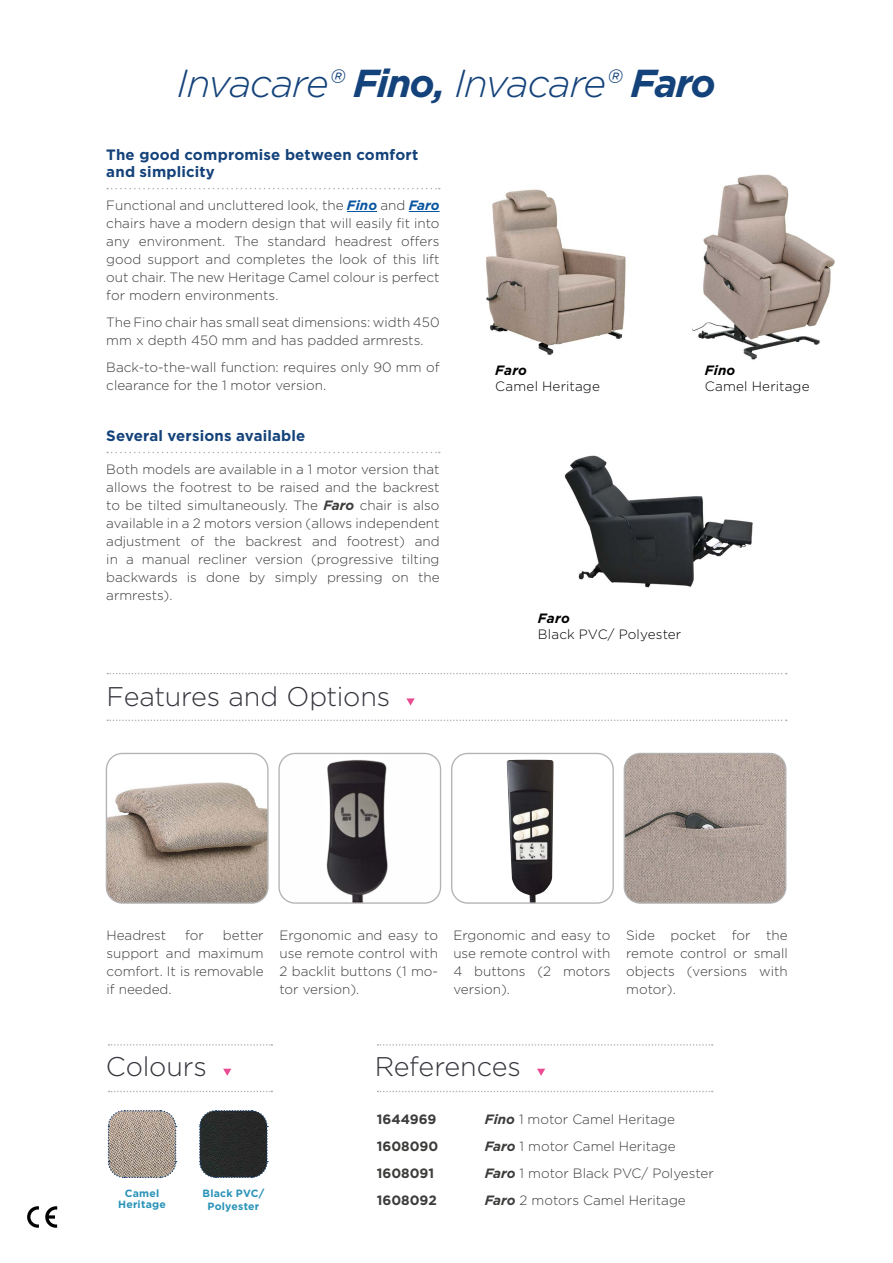
<style>
.page{position:relative;width:893px;height:1263px;background:#fff}
.page>*{position:absolute;margin:0;border:0;box-sizing:border-box;transform-origin:0 0}
.t1{font:italic 300 39px "Gotham";letter-spacing:-.03em;color:#14427a}
.t2{font:300 27px "Gotham";letter-spacing:-.005em;color:#35353d}
.t3{font:700 15px/17.2px "Gotham";letter-spacing:.01em;color:#14427a}
.t4{font:300 13.5px/18px "Gotham";color:#3c3c3b;text-align:justify}
.t5{font:300 13.5px "Gotham";letter-spacing:.01em;color:#000}
.t6{font:700 13.5px "Gotham";color:#3c3c3b}
.t7{font:italic 700 13.5px "Gotham";letter-spacing:.015em;color:#000}
.t8{font:700 10.5px/10.5px "Gotham";letter-spacing:.025em;color:#2993b7;text-align:center}
.s1{font-weight:700}
.s2{font-weight:700;font-style:italic;color:#0755a0}
.s3{font-weight:700;font-style:italic}
</style>
<div class="page">
<img style="left:692px;top:174px;width:143px;height:186px">
<svg style="left:45px;top:1206px;width:12px;height:22px"></svg>
<svg style="left:27px;top:1206px;width:12px;height:22px"></svg>
<img style="left:564px;top:455px;width:189px;height:133px">
<img style="left:486px;top:189px;width:140px;height:166px">
<svg style="left:107px;top:188px;width:333px;height:1px"></svg>
<hr style="left:347px;top:211px;width:30px;height:1px;background:#0755a0">
<hr style="left:409px;top:211px;width:31px;height:1px;background:#0755a0">
<svg style="left:107px;top:452px;width:333px;height:1px"></svg>
<img style="left:106px;top:753px;width:161px;height:149px">
<div style="left:106px;top:753px;width:163px;height:151px;border:1px solid #b3b2b2;border-radius:16px"></div>
<img style="left:280px;top:753px;width:161px;height:149px">
<div style="left:278px;top:753px;width:163px;height:151px;border:1px solid #b3b2b2;border-radius:16px"></div>
<img style="left:507px;top:760px;width:47px;height:142px">
<div style="left:451px;top:753px;width:163px;height:151px;border:1px solid #b3b2b2;border-radius:16px"></div>
<img style="left:624px;top:753px;width:162px;height:149px">
<div style="left:624px;top:753px;width:162px;height:151px;border:1px solid #b3b2b2;border-radius:16px"></div>
<svg style="left:107px;top:673px;width:680px;height:1px"></svg>
<svg style="left:107px;top:719px;width:680px;height:2px"></svg>
<svg style="left:406px;top:698px;width:9px;height:7px"></svg>
<svg style="left:109px;top:1044px;width:163px;height:2px"></svg>
<svg style="left:109px;top:1091px;width:163px;height:1px"></svg>
<svg style="left:223px;top:1069px;width:8px;height:7px"></svg>
<svg style="left:107px;top:1110px;width:70px;height:69px;background:#b0a59b"></svg>
<svg style="left:199px;top:1110px;width:69px;height:69px;background:#3a3d3e"></svg>
<svg style="left:377px;top:1044px;width:336px;height:2px"></svg>
<svg style="left:377px;top:1091px;width:336px;height:1px"></svg>
<svg style="left:537px;top:1069px;width:8px;height:7px"></svg>
<h1 class="t1" style="left:177px;top:59px;width:541px">Invacare® <span class="s1">Fino,</span> Invacare® <span class="s1">Faro</span></h1>
<p class="t3" style="left:106px;top:146px;width:313px">The good compromise between comfort and simplicity</p>
<p class="t4" style="left:106px;top:196px;width:335px">Functional and uncluttered look, the <span class="s2">Fino</span> and <span class="s2">Faro </span>chairs have a modern design that will easily fit into any environment. The standard headrest offers good support and completes the look of this lift out chair. The new Heritage Camel colour is perfect for modern environments.</p>
<p class="t4" style="left:106px;top:313px;width:335px">The Fino chair has small seat dimensions: width 450 mm x depth 450 mm and has padded armrests.</p>
<p class="t4" style="left:106px;top:358px;width:335px">Back-to-the-wall function: requires only 90 mm of clearance for the 1 motor version.</p>
<p class="t3" style="left:106px;top:427px;width:201px">Several versions available</p>
<p class="t4" style="left:106px;top:460px;width:335px">Both models are available in a 1 motor version that allows the footrest to be raised and the backrest to be tilted simultaneously. The <span class="s3">Faro</span> chair is also available in a 2 motors version (allows independent adjustment of the backrest and footrest) and in a manual recliner version (progressive tilting backwards is done by simply pressing on the armrests).</p>
<h2 class="t2" style="left:107px;top:681px;width:285px">Features and Options</h2>
<p class="t7" style="left:495px;top:361px;width:33px">Faro</p>
<p class="t5" style="left:495px;top:379px;width:106px">Camel Heritage</p>
<p class="t7" style="left:705px;top:361px;width:32px">Fino</p>
<p class="t5" style="left:705px;top:379px;width:106px">Camel Heritage</p>
<p class="t7" style="left:538px;top:609px;width:33px">Faro</p>
<p class="t5" style="left:538px;top:627px;width:145px">Black PVC/ Polyester</p>
<p class="t4" style="left:107px;top:926px;width:159px;text-indent:116px">better support and maximum comfort. It is removable if needed.</p>
<p class="t4" style="left:279px;top:926px;width:160px">Ergonomic and easy to use remote control with 2 backlit buttons (1 mo&shy;tor version).</p>
<p class="t4" style="left:453px;top:926px;width:159px">Ergonomic and easy to use remote control with 4 buttons (2 motors version).</p>
<p class="t4" style="left:626px;top:926px;width:163px">Side pocket for the remote control or small objects (versions with motor).</p>
<p class="t4" style="left:107px;top:926px;width:61px">Headrest</p>
<p class="t4" style="left:185px;top:926px;width:20px">for</p>
<h2 class="t2" style="left:106px;top:1051px;width:103px">Colours</h2>
<p class="t8" style="left:118px;top:1188px;width:49px">Camel<br>Heritage</p>
<p class="t8" style="left:202px;top:1187px;width:63px;line-height:12.6px">Black PVC/<br>Polyester</p>
<h2 class="t2" style="left:375px;top:1051px;width:148px">References</h2>
<p class="t6" style="left:377px;top:1110px;width:61px">1644969</p>
<p class="t4" style="left:485px;top:1110px;width:192px"><span class="s3">Fino</span> 1 motor Camel Heritage</p>
<p class="t6" style="left:377px;top:1137px;width:63px">1608090</p>
<p class="t4" style="left:485px;top:1137px;width:192px"><span class="s3">Faro</span> 1 motor Camel Heritage</p>
<p class="t6" style="left:377px;top:1164px;width:59px">1608091</p>
<p class="t4" style="left:485px;top:1164px;width:231px"><span class="s3">Faro</span> 1 motor Black PVC/ Polyester</p>
<p class="t6" style="left:377px;top:1191px;width:62px">1608092</p>
<p class="t4" style="left:485px;top:1191px;width:203px"><span class="s3">Faro</span> 2 motors Camel Heritage</p>
</div>
